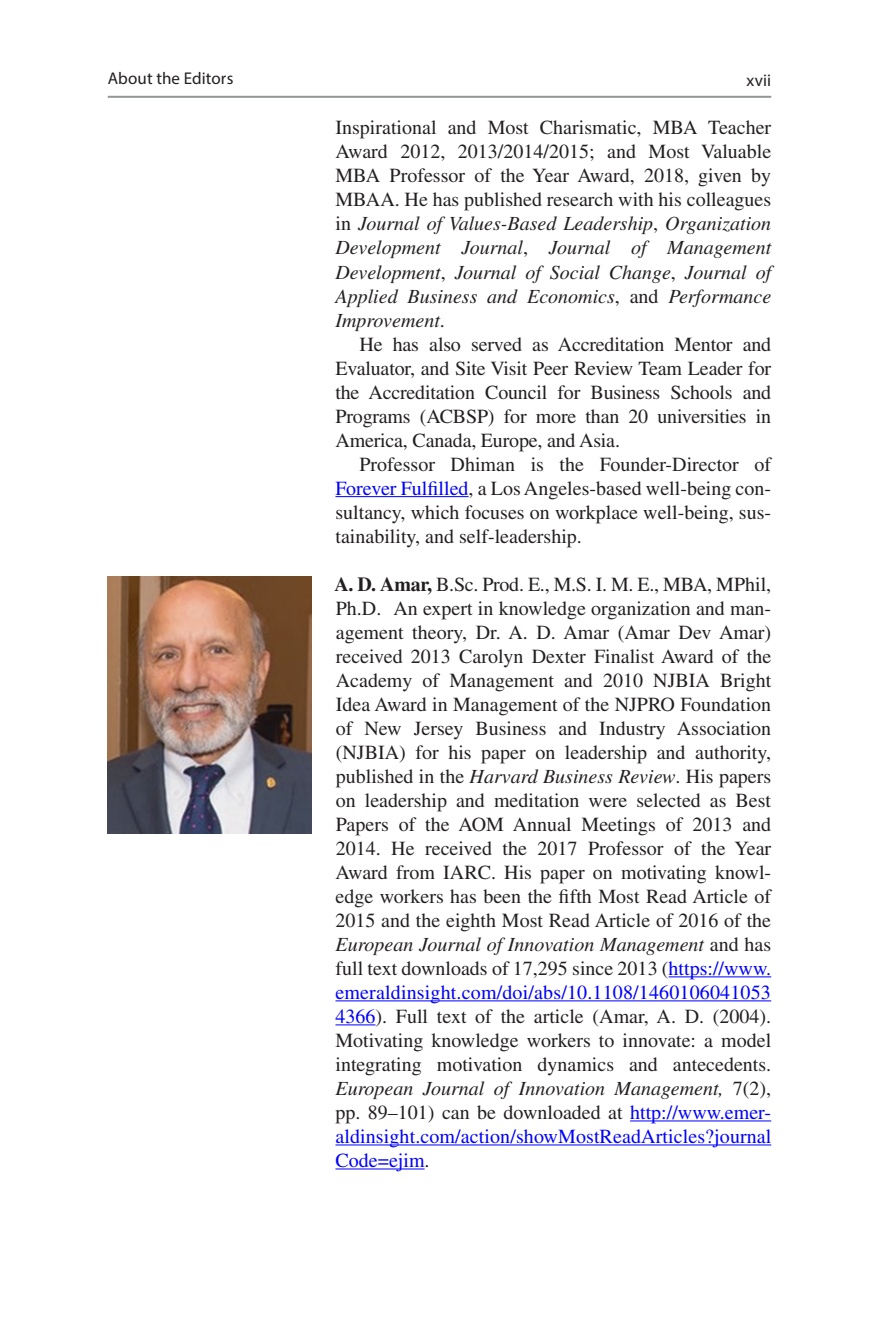
<style>
.page{position:relative;width:879px;height:1333px;background:#fff}
.page>*{position:absolute;margin:0;border:0;box-sizing:border-box;transform-origin:0 0}
.t1{font:20px/24px "Xyjmtw Dfrdch Times LT Std";color:#231f20;text-align:justify}
.t2{font:italic 20px/24px "Ylgtps Qtmvtc Times LT Std";color:#231f20;text-align:justify}
.t3{font:20px/24px "Xyjmtw Dfrdch Times LT Std";letter-spacing:.005em;color:#0000fa;text-align:justify}
.t4{font:17px "Lfgjqv Lyvcmr Myriad Pro";letter-spacing:.005em;color:#231f20}
.s1{font-family:"Xyjmtw Dfrdch Times LT Std";font-style:normal}
.s2{color:#0000fa}
.s3{font-family:"Fwrdvt Nsqryd Times LT Std";font-weight:700}
.s4{font-family:"Ylgtps Qtmvtc Times LT Std";font-style:italic}
.s5{color:#231f20}
</style>
<div class="page">
<hr style="left:335px;top:496px;width:133px;height:1px;background:#0000fa">
<hr style="left:668px;top:976px;width:103px;height:1px;background:#0000fa">
<hr style="left:335px;top:1000px;width:436px;height:1px;background:#0000fa">
<hr style="left:335px;top:1024px;width:40px;height:1px;background:#0000fa">
<hr style="left:630px;top:1120px;width:141px;height:1px;background:#0000fa">
<hr style="left:335px;top:1144px;width:436px;height:1px;background:#0000fa">
<hr style="left:335px;top:1168px;width:89px;height:1px;background:#0000fa">
<img style="left:108px;top:577px;width:204px;height:256px">
<hr style="left:108px;top:96px;width:663px;height:2px;background:#939598">
<p class="t4" style="left:108px;top:68px;width:127px">About the Editors</p>
<p class="t4" style="left:746px;top:70px;width:26px">xvii</p>
<p class="t1" style="left:335px;top:116px;width:437px">Inspirational and Most Charismatic, MBA Teacher Award 2012, 2013/2014/2015; and Most Valuable MBA Professor of the Year Award, 2018, given by MBAA. He has published research with his colleagues</p>
<p class="t2" style="left:335px;top:212px;width:437px"><span class="s1">in</span> Journal of Values-Based Leadership<span class="s1">,</span> Organization Development Journal<span class="s1">,</span> Journal of Management Development<span class="s1">,</span> Journal of Social Change<span class="s1">,</span> Journal of Applied Business and Economics<span class="s1">, and</span> Performance Improvement<span class="s1">.</span></p>
<p class="t1" style="left:335px;top:332px;width:437px;text-indent:24px">He has also served as Accreditation Mentor and Evaluator, and Site Visit Peer Review Team Leader for the Accreditation Council for Business Schools and Programs (ACBSP) for more than 20 universities in America, Canada, Europe, and Asia.</p>
<p class="t1" style="left:335px;top:452px;width:437px;text-indent:24px">Professor Dhiman is the Founder-Director of <span class="s2">Forever Fulfilled</span>, a Los Angeles-based well-being con&shy;sultancy, which focuses on workplace well-being, sus&shy;tainability, and self-leadership.</p>
<p class="t1" style="left:334px;top:572px;width:438px"><span class="s3">A. D. Amar,</span> B.Sc. Prod. E., M.S. I. M. E., MBA, MPhil, Ph.D. An expert in knowledge organization and man&shy;agement theory, Dr. A. D. Amar (Amar Dev Amar) received 2013 Carolyn Dexter Finalist Award of the Academy of Management and 2010 NJBIA Bright Idea Award in Management of the NJPRO Foundation of New Jersey Business and Industry Association (NJBIA) for his paper on leadership and authority, published in the <span class="s4">Harvard Business Review</span>. His papers on leadership and meditation were selected as Best Papers of the AOM Annual Meetings of 2013 and 2014. He received the 2017 Professor of the Year Award from IARC. His paper on motivating knowl&shy;edge workers has been the fifth Most Read Article of 2015 and the eighth Most Read Article of 2016 of the</p>
<p class="t2" style="left:335px;top:932px;width:437px">European Journal of Innovation Management <span class="s1">and has</span></p>
<p class="t1" style="left:335px;top:956px;width:437px">full text downloads of 17,295 since 2013 (<span class="s2">https://www. emeraldinsight.com/doi/abs/10.1108/1460106041053<br>4366</span>). Full text of the article (Amar, A. D. (2004).<br>Motivating knowledge workers to innovate: a model integrating motivation dynamics and antecedents.</p>
<p class="t2" style="left:335px;top:1076px;width:437px">European Journal of Innovation Management, <span class="s1">7(2),</span></p>
<p class="t3" style="left:335px;top:1100px;width:437px"><span class="s5">pp. 89–101) can be downloaded at</span> http://www.emer&shy;aldinsight.com/action/showMostReadArticles?journal Code=ejim<span class="s5">.</span></p>
</div>
